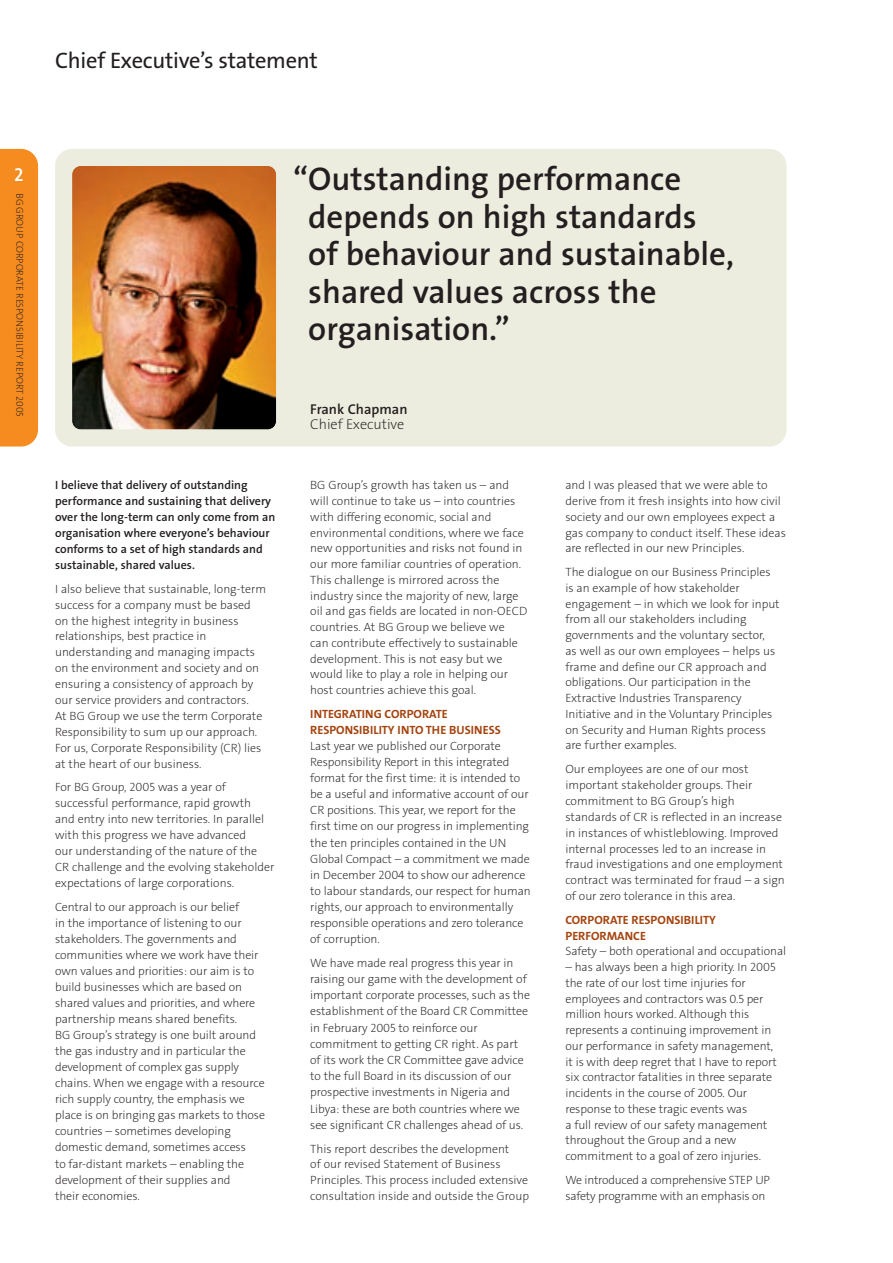
<style>
.page{position:relative;width:893px;height:1263px;background:#fff}
.page>*{position:absolute;margin:0;border:0;box-sizing:border-box;transform-origin:0 0}
.t1{font:600 33px/37.5px "BG The Sans";color:#231f20}
.t2{font:22.5px "BG The Sans";letter-spacing:-.01em;color:#231f20}
.t3{font:600 18.75px "BG The Sans";color:#fff}
.t4{font:200 14.25px "BG The Sans";color:#231f20}
.t5{font:600 14.25px "BG The Sans";color:#231f20}
.t6{font:200 12px/15.8px "BG The Sans";letter-spacing:-.005em;color:#231f20}
.t7{font:600 12px/15.9px "BG The Sans";color:#231f20}
.t8{font:700 12px/16px "BG The Sans";color:#a4430d}
.t9{font:200 9.75px "BG The Sans";letter-spacing:-.01em;color:#231f20}
</style>
<div class="page">
<div style="left:0;top:149px;width:38px;height:298px;background:#f68b1f"></div>
<div style="left:55px;top:149px;width:731px;height:298px;background:#ededdf;border-radius:17px"></div>
<img style="left:72px;top:166px;width:204px;height:264px;border-radius:9px">
<h2 class="t2" style="left:55px;top:51px;width:264px">Chief Executive’s statement</h2>
<h3 class="t3" style="left:14px;top:168px;width:11px">2</h3>
<h1 class="t1" style="left:308px;top:163px;width:427px;text-indent:-15px">“Outstanding performance depends on high standards of behaviour and sustainable, shared values across the organisation.”</h1>
<p class="t9" style="left:24px;top:193px;width:225px;rotate:90deg">BG GROUP CORPORATE RESPONSIBILITY REPORT 2005</p>
<p class="t5" style="left:310px;top:403px;width:99px">Frank Chapman</p>
<p class="t4" style="left:310px;top:419px;width:95px">Chief Executive</p>
<p class="t7" style="left:55px;top:479px;width:222px">I believe that delivery of outstanding performance and sustaining that delivery over the long-term can only come from an organisation where everyone’s behaviour conforms to a set of high standards and sustainable, shared values.</p>
<p class="t6" style="left:55px;top:582px;width:212px">I also believe that sustainable, long-term success for a company must be based on the highest integrity in business relationships, best practice in understanding and managing impacts on the environment and society and on ensuring a consistency of approach by our service providers and contractors.<br>At BG Group we use the term Corporate Responsibility to sum up our approach.<br>For us, Corporate Responsibility (CR) lies at the heart of our business.</p>
<p class="t6" style="left:55px;top:780px;width:221px">For BG Group, 2005 was a year of successful performance, rapid growth<br>and entry into new territories. In parallel with this progress we have advanced<br>our understanding of the nature of the CR challenge and the evolving stakeholder expectations of large corporations.</p>
<p class="t6" style="left:55px;top:900px;width:211px">Central to our approach is our belief<br>in the importance of listening to our stakeholders. The governments and communities where we work have their own values and priorities: our aim is to build businesses which are based on shared values and priorities, and where partnership means shared benefits.<br>BG Group’s strategy is one built around the gas industry and in particular the development of complex gas supply chains. When we engage with a resource rich supply country, the emphasis we place is on bringing gas markets to those countries – sometimes developing domestic demand, sometimes access<br>to far-distant markets – enabling the development of their supplies and<br>their economies.</p>
<p class="t6" style="left:310px;top:479px;width:219px">BG Group’s growth has taken us – and will continue to take us – into countries with differing economic, social and environmental conditions, where we face new opportunities and risks not found in our more familiar countries of operation.<br>This challenge is mirrored across the industry since the majority of new, large oil and gas fields are located in non-OECD countries. At BG Group we believe we<br>can contribute effectively to sustainable development. This is not easy but we would like to play a role in helping our host countries achieve this goal.</p>
<p class="t8" style="left:310px;top:707px;width:192px">INTEGRATING CORPORATE<br>RESPONSIBILITY INTO THE BUSINESS</p>
<p class="t6" style="left:310px;top:739px;width:222px">Last year we published our Corporate Responsibility Report in this integrated format for the first time: it is intended to be a useful and informative account of our CR positions. This year, we report for the first time on our progress in implementing the ten principles contained in the UN Global Compact – a commitment we made in December 2004 to show our adherence to labour standards, our respect for human rights, our approach to environmentally responsible operations and zero tolerance of corruption.</p>
<p class="t6" style="left:310px;top:956px;width:221px;line-height:16.2px">We have made real progress this year in raising our game with the development of important corporate processes, such as the establishment of the Board CR Committee in February 2005 to reinforce our commitment to getting CR right. As part of its work the CR Committee gave advice to the full Board in its discussion of our prospective investments in Nigeria and Libya: these are both countries where we see significant CR challenges ahead of us.</p>
<p class="t6" style="left:310px;top:1142px;width:220px">This report describes the development<br>of our revised Statement of Business Principles. This process included extensive consultation inside and outside the Group</p>
<p class="t6" style="left:565px;top:479px;width:222px">and I was pleased that we were able to derive from it fresh insights into how civil society and our own employees expect a gas company to conduct itself. These ideas are reflected in our new Principles.</p>
<p class="t6" style="left:565px;top:565px;width:216px">The dialogue on our Business Principles is an example of how stakeholder engagement – in which we look for input from all our stakeholders including governments and the voluntary sector,<br>as well as our own employees – helps us frame and define our CR approach and obligations. Our participation in the Extractive Industries Transparency Initiative and in the Voluntary Principles on Security and Human Rights process are further examples.</p>
<p class="t6" style="left:565px;top:762px;width:221px">Our employees are one of our most important stakeholder groups. Their commitment to BG Group’s high standards of CR is reflected in an increase in instances of whistleblowing. Improved internal processes led to an increase in fraud investigations and one employment contract was terminated for fraud – a sign of our zero tolerance in this area.</p>
<p class="t8" style="left:565px;top:913px;width:152px">CORPORATE RESPONSIBILITY<br>PERFORMANCE</p>
<p class="t6" style="left:565px;top:945px;width:222px">Safety – both operational and occupational</p>
<p class="t6" style="left:565px;top:960px;width:213px">– has always been a high priority. In 2005 the rate of our lost time injuries for employees and contractors was 0.5 per million hours worked. Although this represents a continuing improvement in our performance in safety management, it is with deep regret that I have to report six contractor fatalities in three separate incidents in the course of 2005. Our response to these tragic events was<br>a full review of our safety management throughout the Group and a new commitment to a goal of zero injuries.</p>
<p class="t6" style="left:565px;top:1173px;width:206px">We introduced a comprehensive STEP UP safety programme with an emphasis on</p>
</div>
